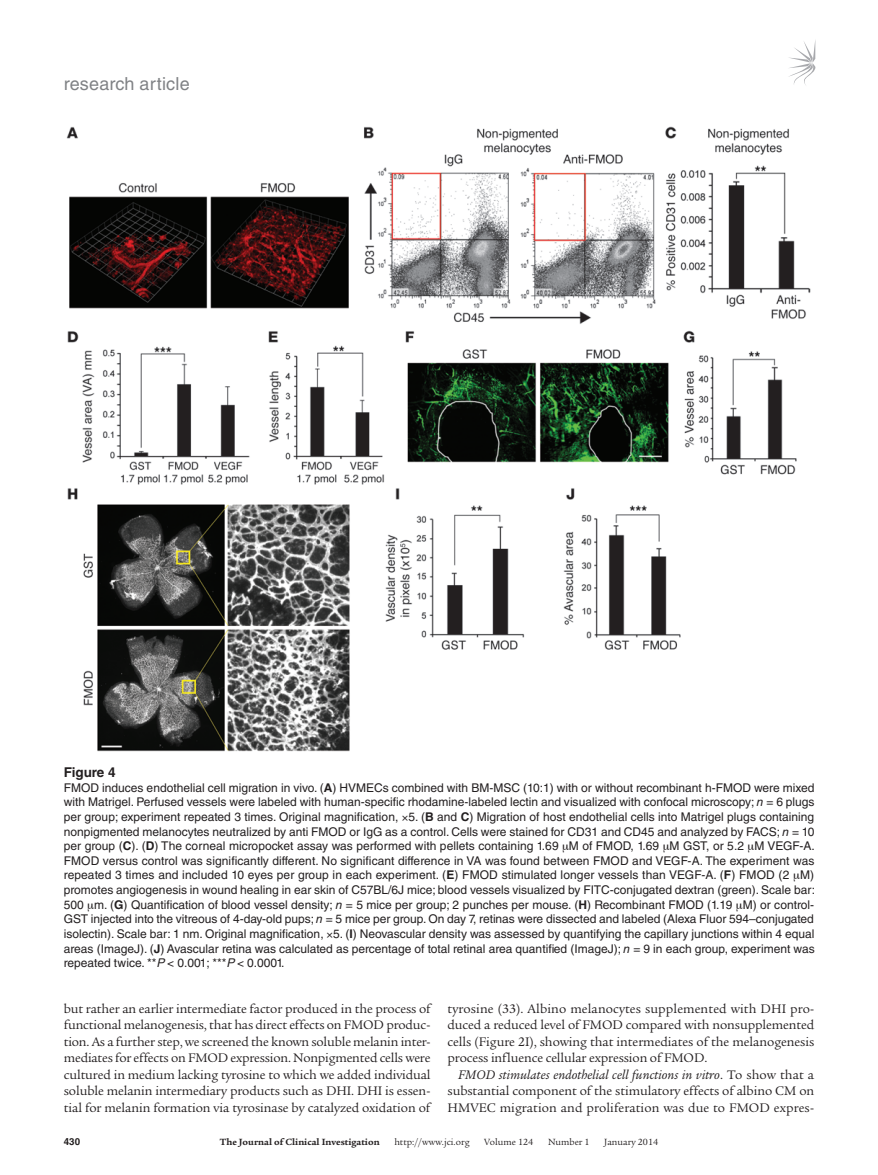
<style>
.page{position:relative;width:878px;height:1175px;background:#fff}
.page>*{position:absolute;margin:0;border:0;box-sizing:border-box;transform-origin:0 0}
.t1{font:18px "Helvetica LT Std";letter-spacing:.01em;color:#808285}
.t2{font:13.5px/16.5px "Legacy Serif Std";letter-spacing:-.005em;color:#231f20;text-align:justify}
.t3{font:700 13.5px "Helvetica LT Std";color:#231f20}
.t4{font:12px/14.7px "Helvetica LT Std";color:#231f20;text-align:justify}
.t5{font:9.75px "Legacy Serif Std";color:#231f20}
.t6{font:700 9.75px "Legacy Serif Std";color:#231f20}
.t7{font:700 9.75px "Helvetica LT Std";color:#231f20}
.s1{font-weight:700}
.s2{font-style:italic}
.s3{font-family:"Helvetica";font-style:italic}
</style>
<div class="page">
<svg style="left:789px;top:42px;width:26px;height:43px"></svg>
<img style="left:66px;top:126px;width:745px;height:626px">
<h1 class="t1" style="left:64px;top:73px;width:127px">research article</h1>
<p class="t3" style="left:64px;top:764px;width:53px">Figure 4</p>
<p class="t4" style="left:64px;top:780px;width:752px">FMOD induces endothelial cell migration in vivo. (<span class="s1">A</span>) HVMECs combined with BM-MSC (10:1) with or without recombinant h-FMOD were mixed with Matrigel. Perfused vessels were labeled with human-specific rhodamine-labeled lectin and visualized with confocal microscopy; <span class="s2">n</span> = 6 plugs per group; experiment repeated 3 times. Original magnification, 5. (<span class="s1">B</span> and <span class="s1">C</span>) Migration of host endothelial cells into Matrigel plugs containing nonpigmented melanocytes neutralized by anti FMOD or IgG as a control. Cells were stained for CD31 and CD45 and analyzed by FACS; <span class="s2">n</span> = 10 per group (<span class="s1">C</span>). (<span class="s1">D</span>) The corneal micropocket assay was performed with pellets containing 1.69 M of FMOD, 1.69 M GST, or 5.2 M VEGF-A.<br>FMOD versus control was significantly different. No significant difference in VA was found between FMOD and VEGF-A. The experiment was repeated 3 times and included 10 eyes per group in each experiment. (<span class="s1">E</span>) FMOD stimulated longer vessels than VEGF-A. (<span class="s1">F</span>) FMOD (2 M) promotes angiogenesis in wound healing in ear skin of C57BL/6J mice; blood vessels visualized by FITC-conjugated dextran (green). Scale bar:<br>500 m. (<span class="s1">G</span>) Quantification of blood vessel density; <span class="s2">n</span> = 5 mice per group; 2 punches per mouse. (<span class="s1">H</span>) Recombinant FMOD (1.19 M) or control-GST injected into the vitreous of 4-day-old pups; <span class="s2">n</span> = 5 mice per group. On day 7, retinas were dissected and labeled (Alexa Fluor 594–conjugated isolectin). Scale bar: 1 nm. Original magnification, 5. (<span class="s1">I</span>) Neovascular density was assessed by quantifying the capillary junctions within 4 equal areas (ImageJ). (<span class="s1">J</span>) Avascular retina was calculated as percentage of total retinal area quantified (ImageJ); <span class="s2">n</span> = 9 in each group, experiment was repeated twice. **<span class="s3">P</span> &lt; 0.001; ***<span class="s3">P</span> &lt; 0.0001.</p>
<p class="t2" style="left:64px;top:1000px;width:368px">but rather an earlier intermediate factor produced in the process of functional melanogenesis, that has direct effects on FMOD produc&shy;tion. As a further step, we screened the known soluble melanin inter&shy;mediates for effects on FMOD expression. Nonpigmented cells were cultured in medium lacking tyrosine to which we added individual soluble melanin intermediary products such as DHI. DHI is essen&shy;tial for melanin formation via tyrosinase by catalyzed oxidation of</p>
<p class="t2" style="left:447px;top:1000px;width:368px">tyrosine (33). Albino melanocytes supplemented with DHI pro&shy;duced a reduced level of FMOD compared with nonsupplemented cells (Figure 2I), showing that intermediates of the melanogenesis process influence cellular expression of FMOD.</p>
<p class="t2" style="left:447px;top:1066px;width:368px;text-indent:11px"><span class="s2">FMOD stimulates endothelial cell functions in vitro</span>. To show that a substantial component of the stimulatory effects of albino CM on HMVEC migration and proliferation was due to FMOD expres-</p>
<p class="t7" style="left:64px;top:1135px;width:18px">430</p>
<p class="t6" style="left:220px;top:1135px;width:161px">The Journal of Clinical Investigation</p>
<p class="t5" style="left:394px;top:1136px;width:77px">http://www.jci.org</p>
<p class="t5" style="left:484px;top:1136px;width:50px">Volume 124</p>
<p class="t5" style="left:548px;top:1136px;width:43px">Number 1</p>
<p class="t5" style="left:604px;top:1136px;width:55px">January 2014</p>
</div>
